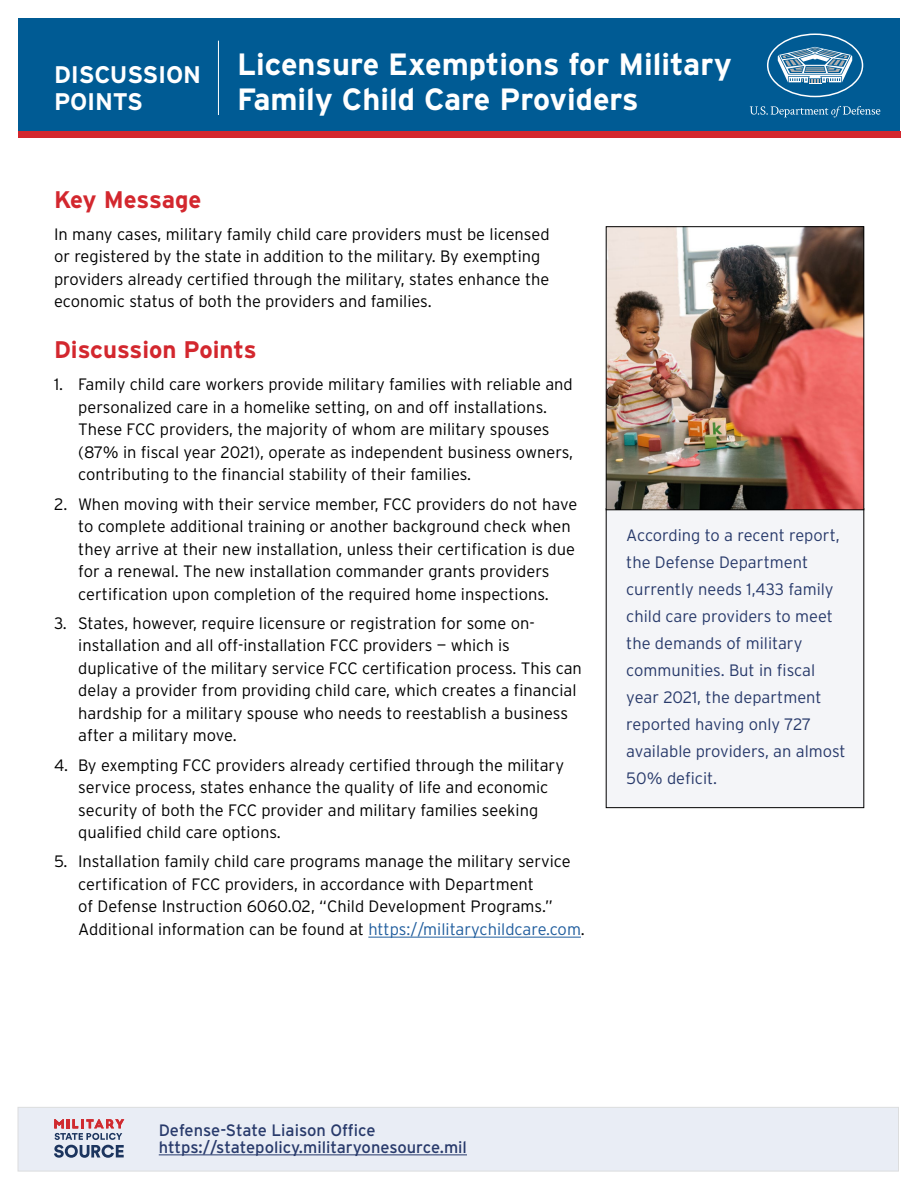
<style>
.page{position:relative;width:918px;height:1188px;background:#fff}
.page>*{position:absolute;margin:0;border:0;box-sizing:border-box;transform-origin:0 0}
.t1{font:700 30.75px/34.5px "Interstate";color:#fff}
.t2{font:700 24px "Interstate";color:#d3272e}
.t3{font:700 24px/27px "Interstate";letter-spacing:-.01em;color:#fff}
.t4{font:300 16.5px/22.5px "Interstate";color:#000}
.t5{font:300 16.5px/27px "Interstate";color:#283a6b}
.t6{font:16.5px "Interstate";color:#283a6b}
.s1{color:#215e9e}
</style>
<div class="page">
<div style="left:18px;top:18px;width:882px;height:113px;background:#005b94"></div>
<div style="left:18px;top:131px;width:882px;height:7px;background:#d3272e"></div>
<div style="left:18px;top:1107px;width:881px;height:64px;background:#e9edf5;border:1px solid #dcddde"></div>
<hr style="left:159px;top:1155px;width:308px;height:1px;background:#283a6b">
<hr style="left:218px;top:41px;width:1px;height:74px;background:#fff">
<div style="left:606px;top:509px;width:258px;height:299px;background:#f4f5f8"></div>
<hr style="left:368px;top:937px;width:213px;height:1px;background:#215e9e">
<svg style="left:767px;top:33px;width:96px;height:64px"></svg>
<svg style="left:750px;top:106px;width:130px;height:11px"></svg>
<img style="left:608px;top:228px;width:254px;height:280px">
<div style="left:606px;top:226px;width:258px;height:284px;border:1px solid #000"></div>
<svg style="left:54px;top:1119px;width:70px;height:39px"></svg>
<h1 class="t3" style="left:54px;top:61px;width:148px">DISCUSSION<br>POINTS</h1>
<h1 class="t1" style="left:237px;top:47px;width:496px">Licensure Exemptions for Military<br>Family Child Care Providers</h1>
<h2 class="t2" style="left:54px;top:186px;width:149px">Key Message</h2>
<p class="t4" style="left:54px;top:223px;width:497px">In many cases, military family child care providers must be licensed or registered by the state in addition to the military. By exempting providers already certified through the military, states enhance the economic status of both the providers and families.</p>
<h2 class="t2" style="left:54px;top:336px;width:204px">Discussion Points</h2>
<p class="t4" style="left:78px;top:373px;width:496px;text-indent:-24px">1. Family child care workers provide military families with reliable and personalized care in a homelike setting, on and off installations.<br>These FCC providers, the majority of whom are military spouses (87% in fiscal year 2021), operate as independent business owners, contributing to the financial stability of their families.</p>
<p class="t4" style="left:78px;top:492px;width:500px;text-indent:-24px">2. When moving with their service member, FCC providers do not have to complete additional training or another background check when they arrive at their new installation, unless their certification is due for a renewal. The new installation commander grants providers certification upon completion of the required home inspections.</p>
<p class="t4" style="left:78px;top:612px;width:505px;text-indent:-24px">3. States, however, require licensure or registration for some on&shy;installation and all off-installation FCC providers — which is duplicative of the military service FCC certification process. This can delay a provider from providing child care, which creates a financial hardship for a military spouse who needs to reestablish a business after a military move.</p>
<p class="t4" style="left:78px;top:753px;width:487px;text-indent:-24px">4. By exempting FCC providers already certified through the military service process, states enhance the quality of life and economic security of both the FCC provider and military families seeking qualified child care options.</p>
<p class="t4" style="left:78px;top:850px;width:508px;text-indent:-24px">5. Installation family child care programs manage the military service certification of FCC providers, in accordance with Department<br>of Defense Instruction 6060.02, “Child Development Programs.” Additional information can be found at <span class="s1">https://militarychildcare.com</span>.</p>
<p class="t5" style="left:626px;top:522px;width:221px">According to a recent report, the Defense Department currently needs 1,433 family child care providers to meet the demands of military communities. But in fiscal year 2021, the department reported having only 727 available providers, an almost<br>50% deficit.</p>
<p class="t6" style="left:159px;top:1121px;width:218px">Defense-State Liaison Office</p>
<p class="t6" style="left:159px;top:1138px;width:310px">https://statepolicy.militaryonesource.mil</p>
</div>
